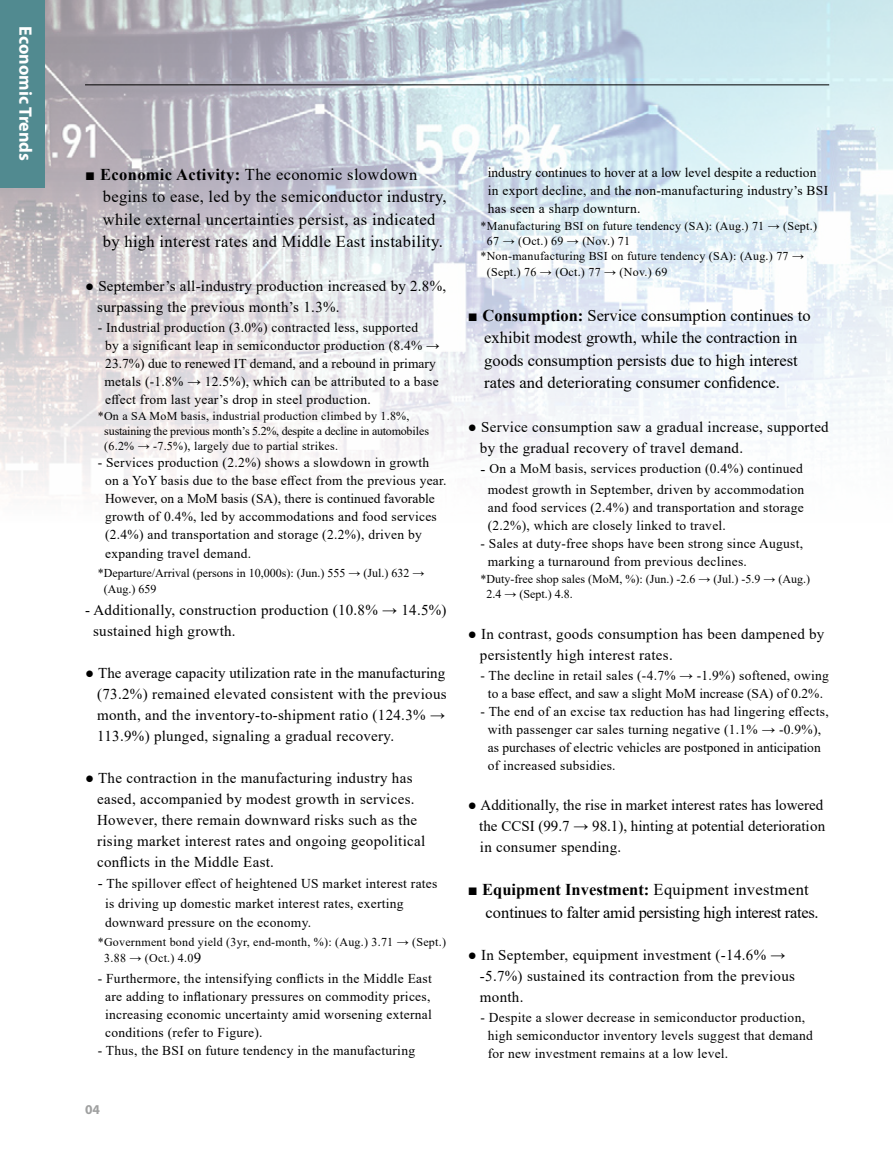
<style>
.page{position:relative;width:893px;height:1157px;background:#fff}
.page>*{position:absolute;margin:0;border:0;box-sizing:border-box;transform-origin:0 0}
.t1{font:700 18px "Myriad Pro";color:#fff}
.t2{font:16.5px/22.5px "Times New Roman";letter-spacing:.02em;color:#000}
.t3{font:16.5px/22.5px "Times New Roman";color:#000}
.t4{font:16.5px/22.5px "Times New Roman";letter-spacing:-.02em;color:#000}
.t5{font:15px/21px "Times New Roman";letter-spacing:.02em;color:#000}
.t6{font:15px/21px "Times New Roman";color:#000}
.t7{font:13.5px/18px "Times New Roman";letter-spacing:.02em;color:#000}
.t8{font:700 13.5px "Myriad Pro";color:#9fa0a0}
.t9{font:12px/15px "Times New Roman";letter-spacing:.02em;color:#000}
.t10{font:12px/16.5px "Times New Roman";color:#000}
.s1{font-family:"Arial";font-weight:700}
.s2{font-weight:700}
.s3{font-size:15px}
</style>
<div class="page">
<img style="left:0;top:0;width:893px;height:487px">
<div style="left:0;top:0;width:44px;height:187px;background:#518a90"></div>
<hr style="left:85px;top:85px;width:744px;height:1px;background:#000">
<h1 class="t1" style="left:37px;top:26px;width:136px;rotate:90deg">Economic Trends</h1>
<p class="t2" style="left:103px;top:162px;width:345px;text-indent:-18px"><span class="s1">■</span> <span class="s2">Economic Activity:</span> The economic slowdown begins to ease, led by the semiconductor industry, while external uncertainties persist, as indicated by high interest rates and Middle East instability.</p>
<p class="t5" style="left:97px;top:275px;width:350px;text-indent:-12px">● September’s all-industry production increased by 2.8%, surpassing the previous month’s 1.3%.</p>
<p class="t7" style="left:105px;top:318px;width:337px;text-indent:-7px">- Industrial production (3.0%) contracted less, supported<br>by a significant leap in semiconductor production (8.4% → 23.7%) due to renewed IT demand, and a rebound in primary metals (-1.8% → 12.5%), which can be attributed to a base effect from last year’s drop in steel production.</p>
<p class="t9" style="left:104px;top:408px;width:326px;text-indent:-6px">*On a SA MoM basis, industrial production climbed by 1.8%, sustaining the previous month’s 5.2%, despite a decline in automobiles (6.2% → -7.5%), largely due to partial strikes.</p>
<p class="t7" style="left:105px;top:453px;width:343px;text-indent:-7px">- Services production (2.2%) shows a slowdown in growth<br>on a YoY basis due to the base effect from the previous year.<br>However, on a MoM basis (SA), there is continued favorable growth of 0.4%, led by accommodations and food services (2.4%) and transportation and storage (2.2%), driven by expanding travel demand.</p>
<p class="t10" style="left:104px;top:564px;width:322px;text-indent:-6px">*Departure/Arrival (persons in 10,000s): (Jun.) 555 → (Jul.) 632 → (Aug.) 659</p>
<p class="t5" style="left:93px;top:599px;width:355px;text-indent:-8px">- Additionally, construction production (10.8% → 14.5%) sustained high growth.</p>
<p class="t5" style="left:97px;top:662px;width:351px;text-align:justify;text-indent:-12px">● The average capacity utilization rate in the manufacturing (73.2%) remained elevated consistent with the previous month, and the inventory-to-shipment ratio (124.3% → 113.9%) plunged, signaling a gradual recovery.</p>
<p class="t5" style="left:97px;top:767px;width:330px;text-indent:-12px">● The contraction in the manufacturing industry has eased, accompanied by modest growth in services.<br>However, there remain downward risks such as the rising market interest rates and ongoing geopolitical conflicts in the Middle East.</p>
<p class="t7" style="left:105px;top:872px;width:334px;line-height:20.2px;text-indent:-7px"><span class="s3">-</span> The spillover effect of heightened US market interest rates is driving up domestic market interest rates, exerting</p>
<p class="t7" style="left:105px;top:912px;width:208px">downward pressure on the economy.</p>
<p class="t9" style="left:104px;top:933px;width:343px;line-height:16.5px;text-indent:-6px">*Government bond yield (3yr, end-month, %): (Aug.) 3.71 → (Sept.)<br>3.88 → (Oct.) 4.0<span class="s3">9</span></p>
<p class="t7" style="left:105px;top:969px;width:328px;text-align:justify;text-indent:-7px">- Furthermore, the intensifying conflicts in the Middle East are adding to inflationary pressures on commodity prices, increasing economic uncertainty amid worsening external conditions (refer to Figure).</p>
<p class="t7" style="left:98px;top:1041px;width:319px">- Thus, the BSI on future tendency in the manufacturing</p>
<p class="t8" style="left:85px;top:1100px;width:16px">04</p>
<p class="t7" style="left:488px;top:163px;width:342px">industry continues to hover at a low level despite a reduction in export decline, and the non-manufacturing industry’s BSI has seen a sharp downturn.</p>
<p class="t9" style="left:480px;top:218px;width:338px">*Manufacturing BSI on future tendency (SA): (Aug.) 71 → (Sept.)</p>
<p class="t9" style="left:487px;top:233px;width:145px">67 → (Oct.) 69 → (Nov.) 71</p>
<p class="t9" style="left:480px;top:248px;width:325px">*Non-manufacturing BSI on future tendency (SA): (Aug.) 77 →</p>
<p class="t9" style="left:487px;top:264px;width:182px">(Sept.) 76 → (Oct.) 77 → (Nov.) 69</p>
<p class="t3" style="left:484px;top:303px;width:328px;text-indent:-16px">■ <span class="s2">Consumption:</span> Service consumption continues to exhibit modest growth, while the contraction in goods consumption persists due to high interest rates and deteriorating consumer confidence.</p>
<p class="t5" style="left:480px;top:416px;width:350px;text-indent:-12px">● Service consumption saw a gradual increase, supported by the gradual recovery of travel demand.</p>
<p class="t7" style="left:480px;top:458px;width:325px;line-height:20.2px;text-align:center"><span class="s3">-</span> On a MoM basis, services production (0.4%) continued modest growth in September, driven by accommodation</p>
<p class="t7" style="left:488px;top:498px;width:318px">and food services (2.4%) and transportation and storage (2.2%), which are closely linked to travel.</p>
<p class="t7" style="left:488px;top:534px;width:317px;text-indent:-7px">- Sales at duty-free shops have been strong since August, marking a turnaround from previous declines.</p>
<p class="t10" style="left:486px;top:570px;width:325px;line-height:15.8px;text-indent:-6px">*Duty-free shop sales (MoM, %): (Jun.) -2.6 → (Jul.) -5.9 → (Aug.)<br>2.4 → (Sept.) 4.8.</p>
<p class="t5" style="left:480px;top:623px;width:346px;text-indent:-12px">● In contrast, goods consumption has been dampened by persistently high interest rates.</p>
<p class="t7" style="left:480px;top:666px;width:350px;text-align:center">- The decline in retail sales (-4.7% → -1.9%) softened, owing to a base effect, and saw a slight MoM increase (SA) of 0.2%.</p>
<p class="t7" style="left:488px;top:702px;width:343px;text-indent:-7px">- The end of an excise tax reduction has had lingering effects, with passenger car sales turning negative (1.1% → -0.9%), as purchases of electric vehicles are postponed in anticipation of increased subsidies.</p>
<p class="t6" style="left:479px;top:794px;width:347px;text-indent:-12px">● Additionally, the rise in market interest rates has lowered the CCSI (99.7 → 98.1), hinting at potential deterioration in consumer spending.</p>
<p class="t4" style="left:486px;top:878px;width:334px;text-indent:-18px">■ <span class="s2">Equipment Investment:</span> Equipment investment continues to falter amid persisting high interest rates.</p>
<p class="t5" style="left:480px;top:944px;width:317px;text-indent:-12px">● In September, equipment investment (-14.6% → -5.7%) sustained its contraction from the previous month.</p>
<p class="t7" style="left:488px;top:1008px;width:327px;text-indent:-7px">- Despite a slower decrease in semiconductor production, high semiconductor inventory levels suggest that demand for new investment remains at a low level.</p>
</div>
